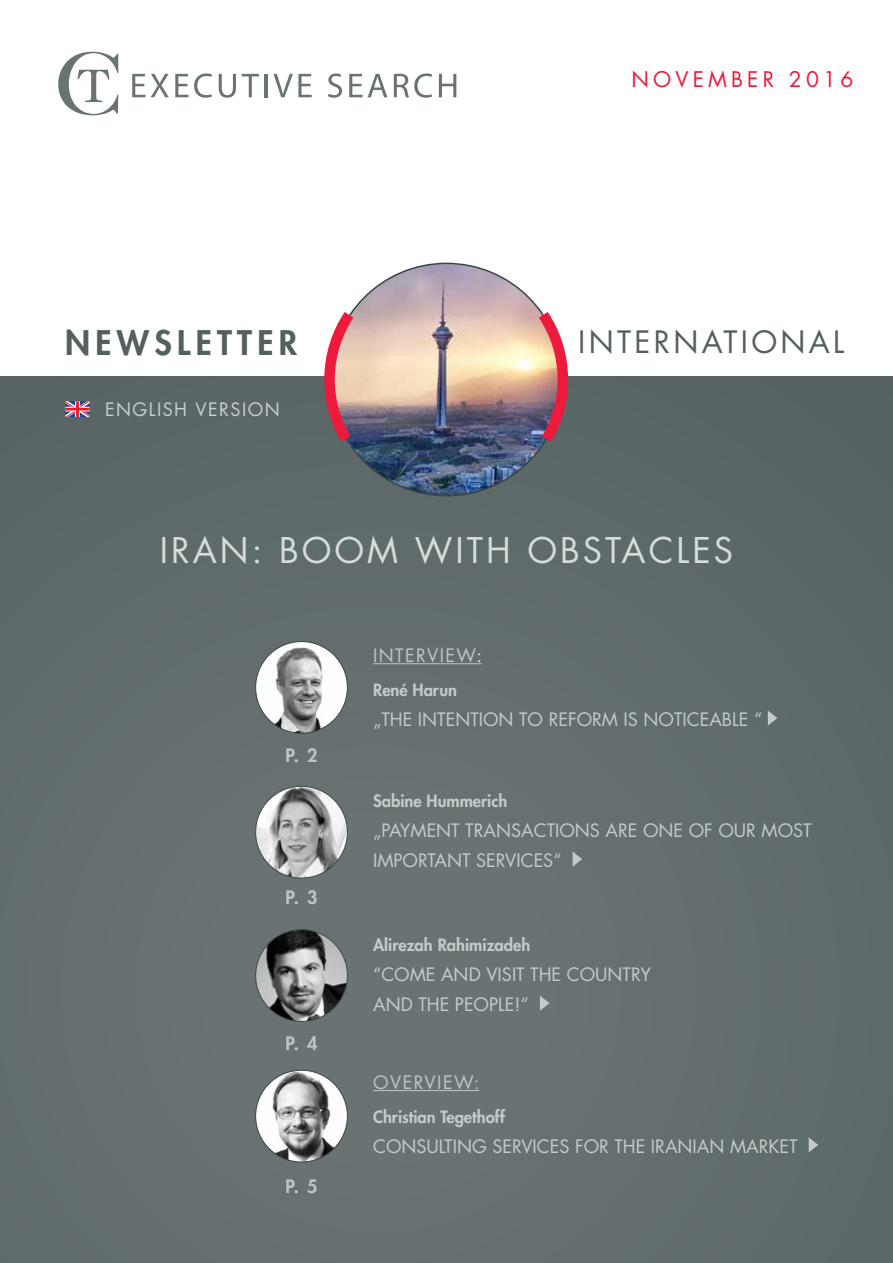
<style>
.page{position:relative;width:893px;height:1263px;background:#fff}
.page>*{position:absolute;margin:0;border:0;box-sizing:border-box;transform-origin:0 0}
.t1{font:34.5px "Futura Std";letter-spacing:.09em;color:#d6dcdb}
.t2{font:800 33px "Futura Std";letter-spacing:.16em;color:#545f60}
.t3{font:30px "Futura Std";letter-spacing:.11em;color:#545f60}
.t4{font:21px "Futura Std";letter-spacing:.2em;color:#ed1a3b}
.t5{font:18px/30px "Futura Std";color:#c5cbcb}
.t6{font:18px "Futura Std";letter-spacing:.08em;color:#bec5c5}
.t7{font:18px "Futura Std";letter-spacing:.08em;color:#c9cfd0}
.t8{font:800 18px "Futura Std";color:#bec5c5}
.t9{font:800 16.5px "Futura Std";color:#c5cbcb}
.s1{color:#e7eaea}
</style>
<div class="page">
<div style="left:0;top:377px;width:893px;height:886px;background:#636d6e"></div>
<img style="left:330px;top:263px;width:233px;height:233px;border-radius:116px">
<hr style="left:373px;top:663px;width:109px;height:1px;background:#bec5c5">
<hr style="left:373px;top:1090px;width:106px;height:1px;background:#bec5c5">
<svg style="left:768px;top:711px;width:9px;height:15px"></svg>
<svg style="left:573px;top:852px;width:9px;height:15px"></svg>
<svg style="left:540px;top:995px;width:9px;height:16px"></svg>
<svg style="left:809px;top:1138px;width:9px;height:14px"></svg>
<svg style="left:319px;top:300px;width:45px;height:153px"></svg>
<img style="left:529px;top:300px;width:44px;height:153px">
<svg style="left:58px;top:52px;width:60px;height:63px"></svg>
<svg style="left:132px;top:74px;width:13px;height:23px"></svg>
<svg style="left:151px;top:74px;width:18px;height:23px"></svg>
<svg style="left:175px;top:73px;width:37px;height:25px"></svg>
<svg style="left:219px;top:74px;width:17px;height:24px"></svg>
<svg style="left:242px;top:74px;width:17px;height:23px"></svg>
<hr style="left:265px;top:74px;width:3px;height:23px;background:#6a7374">
<svg style="left:273px;top:74px;width:39px;height:23px"></svg>
<svg style="left:328px;top:73px;width:14px;height:25px"></svg>
<svg style="left:349px;top:74px;width:13px;height:23px"></svg>
<svg style="left:368px;top:74px;width:19px;height:23px"></svg>
<svg style="left:394px;top:73px;width:38px;height:25px"></svg>
<svg style="left:439px;top:74px;width:17px;height:23px"></svg>
<svg style="left:65px;top:401px;width:25px;height:16px"></svg>
<img style="left:256px;top:930px;width:91px;height:91px;border-radius:46px">
<img style="left:256px;top:786px;width:91px;height:92px;border-radius:46px">
<img style="left:256px;top:641px;width:91px;height:92px;border-radius:46px">
<img style="left:256px;top:1070px;width:91px;height:92px;border-radius:46px">
<p class="t4" style="left:631px;top:66px;width:223px">N OVEMB ER 2016</p>
<h2 class="t2" style="left:65px;top:322px;width:227px">News lett er</h2>
<h3 class="t3" style="left:578px;top:323px;width:268px">INTERNATIONAL</h3>
<p class="t7" style="left:105px;top:397px;width:176px">ENGLISH VERSION</p>
<h1 class="t1" style="left:160px;top:528px;width:575px">IRAN: BOOM WITH OBSTACLES</h1>
<p class="t8" style="left:285px;top:744px;width:34px">p. 2</p>
<p class="t8" style="left:285px;top:886px;width:34px">p. 3</p>
<p class="t8" style="left:285px;top:1032px;width:34px">p. 4</p>
<p class="t8" style="left:285px;top:1175px;width:34px">p. 5</p>
<p class="t6" style="left:373px;top:644px;width:110px">INTERVI EW<span class="s1">:</span></p>
<p class="t9" style="left:373px;top:679px;width:85px">René Harun</p>
<p class="t5" style="left:373px;top:704px;width:391px">„THE INTENTION TO REFORM IS NOTICEABLE “</p>
<p class="t9" style="left:373px;top:790px;width:136px">Sabine Hummerich</p>
<p class="t5" style="left:373px;top:815px;width:440px">„PAYMENT TRANSACTIONS ARE ONE OF OUR MOST<br>IMPORTANT SERVICES“</p>
<p class="t9" style="left:373px;top:934px;width:159px">Alirezah Rahimizadeh</p>
<p class="t5" style="left:373px;top:959px;width:279px">“COME AND VISIT THE COUNTRY<br>AND THE PEOPLE!“</p>
<p class="t6" style="left:373px;top:1071px;width:108px">OVERVIEW:</p>
<p class="t9" style="left:373px;top:1106px;width:133px">Christian Tegethoff</p>
<p class="t5" style="left:373px;top:1131px;width:426px">CONSULTI NG SERVICES FOR THE IRANIAN MARKET</p>
</div>
